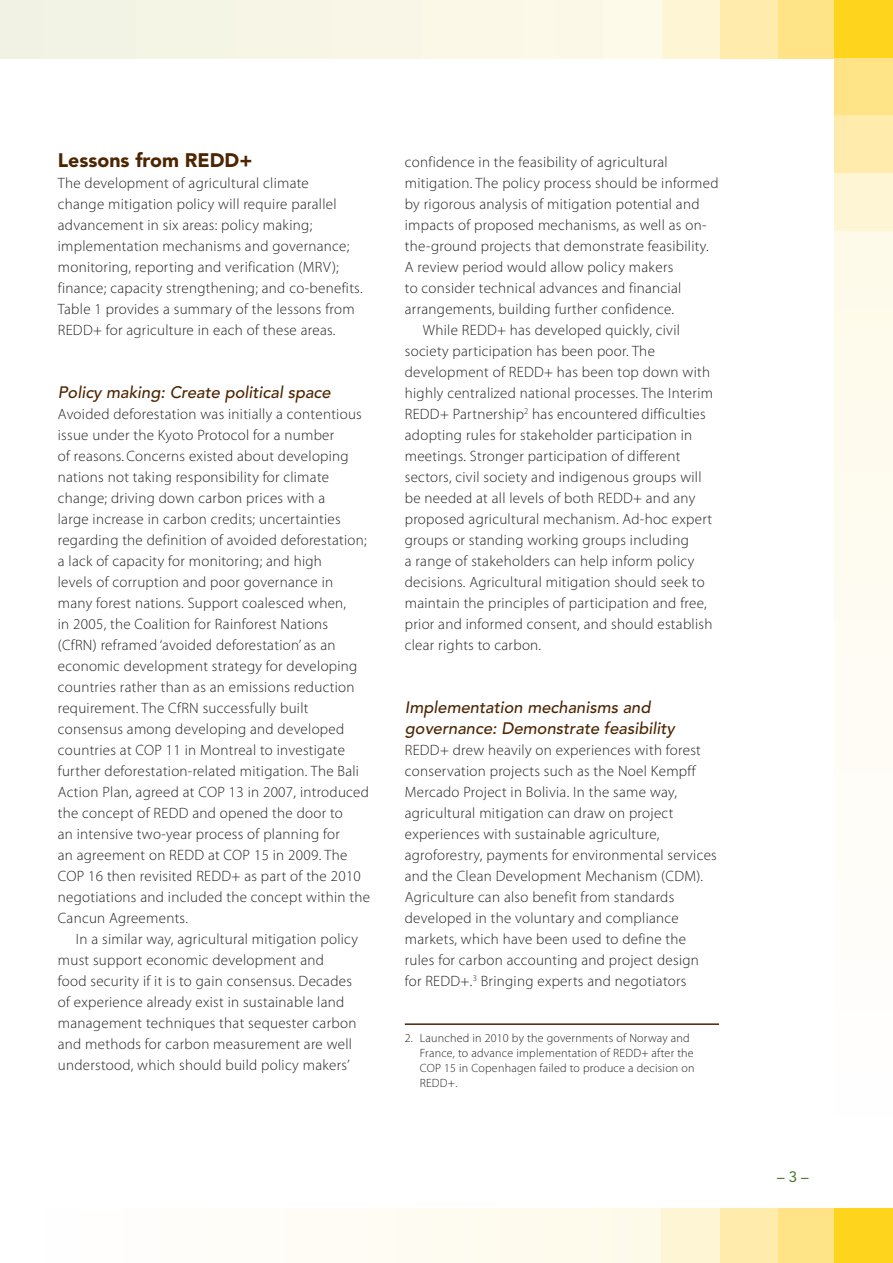
<style>
.page{position:relative;width:893px;height:1263px;background:#fff}
.page>*{position:absolute;margin:0;border:0;box-sizing:border-box;transform-origin:0 0}
.Heading_1{font:900 19.5px "Avenir LT Std";color:#4d2500}
.Heading_2{font:italic 500 16.5px/21px "Avenir LT Std";color:#4d2500}
.Body{font:300 15px/21px "Myriad Pro";letter-spacing:.02em;color:#231f20}
.Body_indent{font:300 15px/21px "Myriad Pro";letter-spacing:.02em;color:#231f20}
.Body-2{font:15px "Avenir LT Std";color:#48742a}
.Footnote{font:300 12px/15px "Myriad Pro";letter-spacing:.02em;color:#231f20}
</style>
<div class="page">
<div style="left:0;top:0;width:654px;height:58px;background:#f7f5e6"></div>
<div style="left:777px;top:0;width:58px;height:58px;background:#ffe386"></div>
<div style="left:719px;top:0;width:58px;height:58px;background:#ffecad"></div>
<div style="left:661px;top:0;width:58px;height:58px;background:#fef5d5"></div>
<div style="left:835px;top:0;width:58px;height:58px;background:#fed41d"></div>
<div style="left:603px;top:0;width:58px;height:58px;background:#fefae9"></div>
<div style="left:32px;top:1208px;width:629px;height:55px;background:#fefcf4"></div>
<div style="left:777px;top:1208px;width:58px;height:55px;background:#ffe386"></div>
<div style="left:719px;top:1208px;width:58px;height:55px;background:#ffecad"></div>
<div style="left:661px;top:1208px;width:58px;height:55px;background:#fef5d5"></div>
<div style="left:835px;top:1208px;width:58px;height:55px;background:#fed41d"></div>
<div style="left:835px;top:58px;width:58px;height:58px;background:#ffe386"></div>
<div style="left:835px;top:116px;width:58px;height:58px;background:#ffecad"></div>
<div style="left:835px;top:174px;width:58px;height:58px;background:#fef5d5"></div>
<div style="left:835px;top:232px;width:58px;height:897px;background:#fefcf4"></div>
<hr style="left:405px;top:1023px;width:314px;height:2px;background:#4d2500">
<p class="Heading_1" style="left:58px;top:149px;width:196px">Lessons from REDD+</p>
<p class="Body" style="left:58px;top:173px;width:306px">The development of agricultural climate<br>change mitigation policy will require parallel advancement in six areas: policy making; implementation mechanisms and governance; monitoring, reporting and verification (MRV); finance; capacity strengthening; and co-benefits.<br>Table 1 provides a summary of the lessons from REDD+ for agriculture in each of these areas.</p>
<p class="Heading_2" style="left:58px;top:382px;width:274px">Policy making: Create political space</p>
<p class="Body" style="left:58px;top:404px;width:314px">Avoided deforestation was initially a contentious issue under the Kyoto Protocol for a number<br>of reasons. Concerns existed about developing nations not taking responsibility for climate change; driving down carbon prices with a<br>large increase in carbon credits; uncertainties regarding the definition of avoided deforestation; a lack of capacity for monitoring; and high<br>levels of corruption and poor governance in many forest nations. Support coalesced when,<br>in 2005, the Coalition for Rainforest Nations (CfRN) reframed ‘avoided deforestation’ as an economic development strategy for developing countries rather than as an emissions reduction requirement. The CfRN successfully built consensus among developing and developed countries at COP 11 in Montreal to investigate further deforestation-related mitigation. The Bali Action Plan, agreed at COP 13 in 2007, introduced the concept of REDD and opened the door to<br>an intensive two-year process of planning for<br>an agreement on REDD at COP 15 in 2009. The COP 16 then revisited REDD+ as part of the 2010 negotiations and included the concept within the Cancun Agreements.</p>
<p class="Body_indent" style="left:58px;top:929px;width:302px;text-indent:18px">In a similar way, agricultural mitigation policy must support economic development and<br>food security if it is to gain consensus. Decades of experience already exist in sustainable land management techniques that sequester carbon and methods for carbon measurement are well understood, which should build policy makers’</p>
<p class="Body_indent" style="left:405px;top:152px;width:315px">confidence in the feasibility of agricultural mitigation. The policy process should be informed by rigorous analysis of mitigation potential and impacts of proposed mechanisms, as well as on&shy;the-ground projects that demonstrate feasibility.<br>A review period would allow policy makers<br>to consider technical advances and financial arrangements, building further confidence.</p>
<p class="Body_indent" style="left:405px;top:320px;width:310px;text-indent:18px">While REDD+ has developed quickly, civil society participation has been poor. The development of REDD+ has been top down with highly centralized national processes. The Interim REDD+ Partnership<sup>2</sup> has encountered difficulties adopting rules for stakeholder participation in meetings. Stronger participation of different sectors, civil society and indigenous groups will be needed at all levels of both REDD+ and any proposed agricultural mechanism. Ad-hoc expert groups or standing working groups including<br>a range of stakeholders can help inform policy decisions. Agricultural mitigation should seek to maintain the principles of participation and free, prior and informed consent, and should establish clear rights to carbon.</p>
<p class="Heading_2" style="left:405px;top:697px;width:271px">Implementation mechanisms and governance: Demonstrate feasibility</p>
<p class="Body" style="left:405px;top:740px;width:314px">REDD+ drew heavily on experiences with forest conservation projects such as the Noel Kempff Mercado Project in Bolivia. In the same way, agricultural mitigation can draw on project experiences with sustainable agriculture, agroforestry, payments for environmental services and the Clean Development Mechanism (CDM).<br>Agriculture can also benefit from standards developed in the voluntary and compliance markets, which have been used to define the rules for carbon accounting and project design for REDD+.<sup>3</sup> Bringing experts and negotiators</p>
<p class="Footnote" style="left:420px;top:1030px;width:276px;text-indent:-15px">2. Launched in 2010 by the governments of Norway and France, to advance implementation of REDD+ after the COP 15 in Copenhagen failed to produce a decision on REDD+.</p>
<p class="Body-2" style="left:777px;top:1168px;width:33px">– 3 –</p>
</div>
